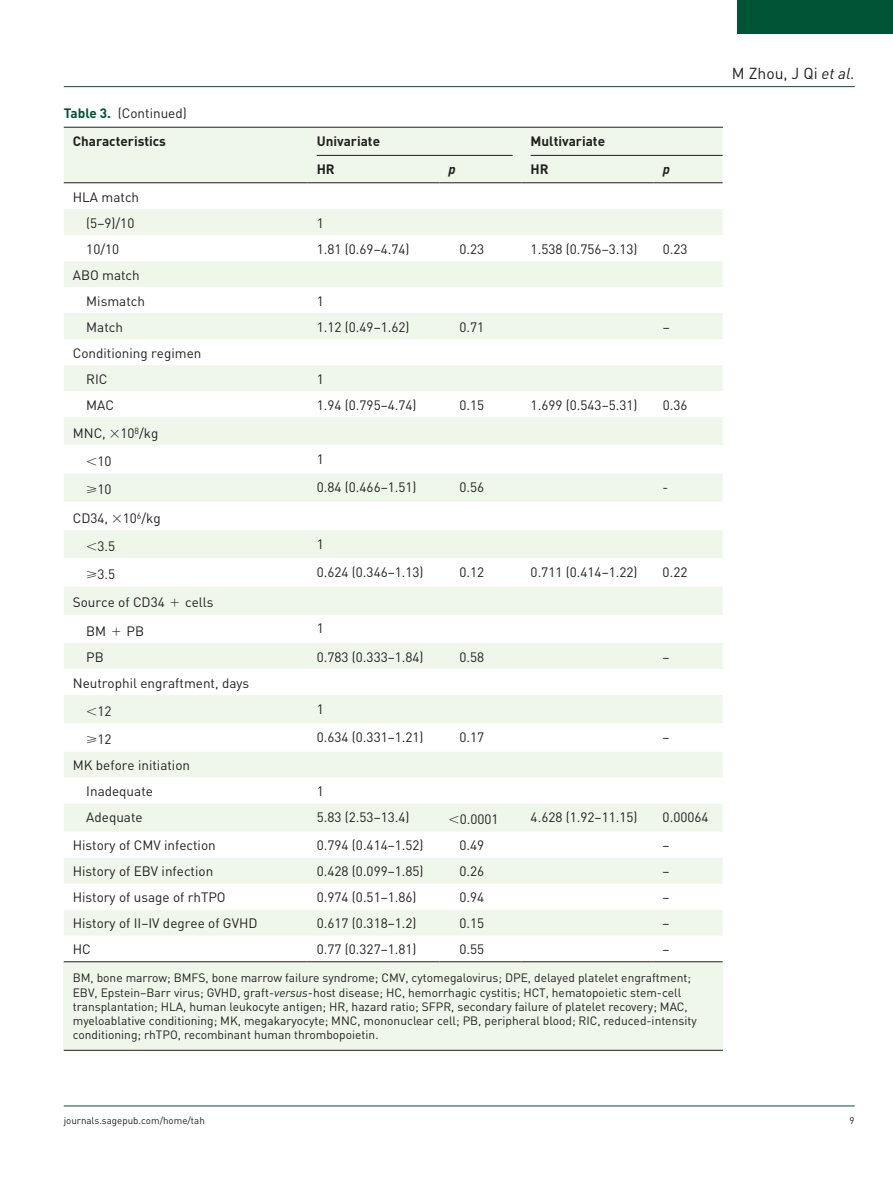
<style>
.page{position:relative;width:893px;height:1191px;background:#fff}
.page>*{position:absolute;margin:0;border:0;box-sizing:border-box;transform-origin:0 0}
.t1{font:15.75px "DIN";color:#231f20}
.t2{font:13.5px/26px "DIN";color:#231f20}
.t3{font:700 13.5px "DIN";color:#231f20}
.t4{font:italic 700 13.5px "DIN";color:#231f20}
.t5{font:12px/14.2px "DIN";color:#231f20}
.t6{font:9.75px "DIN";color:#231f20}
.s1{font-weight:700;color:#015436}
.s2{font-style:italic}
</style>
<div class="page">
<hr style="left:64px;top:86px;width:791px;height:1px;background:#015436">
<hr style="left:64px;top:1105px;width:791px;height:1px;background:#015436">
<div style="left:738px;top:0;width:155px;height:34px;background:#015436"></div>
<div style="left:64px;top:961px;width:659px;height:89px;background:#eff7ea"></div>
<hr style="left:64px;top:1050px;width:659px;height:1px;background:#231f20">
<div style="left:64px;top:128px;width:659px;height:54px;background:#eff7ea"></div>
<svg style="left:64px;top:183px;width:659px;height:753px"></svg>
<hr style="left:64px;top:961px;width:244px;height:1px;background:#231f20">
<hr style="left:308px;top:961px;width:132px;height:1px;background:#231f20">
<hr style="left:440px;top:961px;width:82px;height:1px;background:#231f20">
<hr style="left:522px;top:961px;width:132px;height:1px;background:#231f20">
<hr style="left:654px;top:961px;width:69px;height:1px;background:#231f20">
<hr style="left:64px;top:182px;width:244px;height:1px;background:#231f20">
<hr style="left:308px;top:182px;width:132px;height:1px;background:#231f20">
<hr style="left:440px;top:182px;width:82px;height:1px;background:#231f20">
<hr style="left:522px;top:182px;width:132px;height:1px;background:#231f20">
<hr style="left:654px;top:182px;width:69px;height:1px;background:#231f20">
<hr style="left:317px;top:155px;width:196px;height:1px;background:#231f20">
<hr style="left:531px;top:155px;width:192px;height:1px;background:#231f20">
<hr style="left:64px;top:127px;width:659px;height:1px;background:#231f20">
<svg style="left:111px;top:429px;width:8px;height:8px"></svg>
<svg style="left:87px;top:458px;width:9px;height:7px"></svg>
<svg style="left:113px;top:514px;width:8px;height:8px"></svg>
<svg style="left:87px;top:542px;width:9px;height:8px"></svg>
<svg style="left:171px;top:599px;width:8px;height:8px"></svg>
<svg style="left:112px;top:627px;width:8px;height:8px"></svg>
<svg style="left:87px;top:707px;width:9px;height:8px"></svg>
<svg style="left:450px;top:816px;width:9px;height:7px"></svg>
<p class="t2" style="left:64px;top:100px;width:125px"><span class="s1">Table 3.</span> (Continued)</p>
<p class="t3" style="left:73px;top:132px;width:95px">Characteristics</p>
<p class="t3" style="left:317px;top:132px;width:65px">Univariate</p>
<p class="t3" style="left:531px;top:132px;width:76px">Multivariate</p>
<p class="t3" style="left:317px;top:160px;width:20px">HR</p>
<p class="t4" style="left:449px;top:160px;width:9px">p</p>
<p class="t3" style="left:531px;top:160px;width:20px">HR</p>
<p class="t4" style="left:663px;top:160px;width:9px">p</p>
<p class="t2" style="left:86px;top:183px;width:54px;text-indent:-14px">HLA match (5–9)/10</p>
<p class="t2" style="left:317px;top:209px;width:9px">1</p>
<p class="t2" style="left:86px;top:235px;width:34px">10/10</p>
<p class="t2" style="left:317px;top:235px;width:94px">1.81 (0.69–4.74)</p>
<p class="t2" style="left:459px;top:235px;width:26px">0.23</p>
<p class="t2" style="left:531px;top:235px;width:108px">1.538 (0.756–3.13)</p>
<p class="t2" style="left:663px;top:235px;width:26px">0.23</p>
<p class="t2" style="left:86px;top:261px;width:60px;text-indent:-14px">ABO match<br>Mismatch</p>
<p class="t2" style="left:317px;top:287px;width:9px">1</p>
<p class="t2" style="left:86px;top:313px;width:38px">Match</p>
<p class="t2" style="left:317px;top:313px;width:94px">1.12 (0.49–1.62)</p>
<p class="t2" style="left:459px;top:313px;width:26px">0.71</p>
<p class="t2" style="left:663px;top:313px;width:9px">–</p>
<p class="t2" style="left:86px;top:339px;width:117px;text-indent:-14px">Conditioning regimen<br>RIC</p>
<p class="t2" style="left:317px;top:365px;width:9px">1</p>
<p class="t2" style="left:86px;top:391px;width:29px">MAC</p>
<p class="t2" style="left:317px;top:391px;width:101px">1.94 (0.795–4.74)</p>
<p class="t2" style="left:459px;top:391px;width:26px">0.15</p>
<p class="t2" style="left:531px;top:391px;width:108px">1.699 (0.543–5.31)</p>
<p class="t2" style="left:663px;top:391px;width:26px">0.36</p>
<p class="t2" style="left:98px;top:418px;width:62px;line-height:28.3px;text-indent:-25px">MNC, 10<sup>8</sup>/kg<br>10</p>
<p class="t2" style="left:317px;top:446px;width:9px">1</p>
<p class="t2" style="left:86px;top:476px;width:27px">⩾10</p>
<p class="t2" style="left:317px;top:474px;width:101px">0.84 (0.466–1.51)</p>
<p class="t2" style="left:459px;top:474px;width:26px">0.56</p>
<p class="t2" style="left:663px;top:474px;width:7px">-</p>
<p class="t2" style="left:98px;top:503px;width:65px;line-height:28.2px;text-indent:-25px">CD34, 10<sup>6</sup>/kg<br>3.5</p>
<p class="t2" style="left:317px;top:530px;width:9px">1</p>
<p class="t2" style="left:86px;top:561px;width:30px">⩾3.5</p>
<p class="t2" style="left:317px;top:559px;width:108px">0.624 (0.346–1.13)</p>
<p class="t2" style="left:459px;top:559px;width:26px">0.12</p>
<p class="t2" style="left:531px;top:559px;width:108px">0.711 (0.414–1.22)</p>
<p class="t2" style="left:663px;top:559px;width:26px">0.22</p>
<p class="t2" style="left:73px;top:589px;width:94px">Source of CD34</p>
<p class="t2" style="left:185px;top:589px;width:30px">cells</p>
<p class="t2" style="left:86px;top:617px;width:22px">BM</p>
<p class="t2" style="left:127px;top:617px;width:19px">PB</p>
<p class="t2" style="left:317px;top:615px;width:9px">1</p>
<p class="t2" style="left:86px;top:643px;width:19px">PB</p>
<p class="t2" style="left:317px;top:643px;width:108px">0.783 (0.333–1.84)</p>
<p class="t2" style="left:459px;top:643px;width:26px">0.58</p>
<p class="t2" style="left:663px;top:643px;width:9px">–</p>
<p class="t2" style="left:98px;top:668px;width:153px;line-height:28.2px;text-indent:-25px">Neutrophil engraftment, days<br>12</p>
<p class="t2" style="left:317px;top:695px;width:9px">1</p>
<p class="t2" style="left:86px;top:726px;width:27px">⩾12</p>
<p class="t2" style="left:317px;top:723px;width:108px">0.634 (0.331–1.21)</p>
<p class="t2" style="left:459px;top:723px;width:26px">0.17</p>
<p class="t2" style="left:663px;top:723px;width:9px">–</p>
<p class="t2" style="left:86px;top:752px;width:105px;text-indent:-14px">MK before initiation<br>Inadequate</p>
<p class="t2" style="left:317px;top:778px;width:9px">1</p>
<p class="t2" style="left:86px;top:804px;width:58px">Adequate</p>
<p class="t2" style="left:317px;top:804px;width:94px">5.83 (2.53–13.4)</p>
<p class="t2" style="left:460px;top:806px;width:40px">0.0001</p>
<p class="t2" style="left:531px;top:804px;width:108px">4.628 (1.92–11.15)</p>
<p class="t2" style="left:663px;top:804px;width:47px">0.00064</p>
<p class="t2" style="left:73px;top:832px;width:144px">History of CMV infection</p>
<p class="t2" style="left:317px;top:832px;width:108px">0.794 (0.414–1.52)</p>
<p class="t2" style="left:459px;top:832px;width:26px">0.49</p>
<p class="t2" style="left:663px;top:832px;width:9px">–</p>
<p class="t2" style="left:73px;top:858px;width:142px">History of EBV infection</p>
<p class="t2" style="left:317px;top:858px;width:108px">0.428 (0.099–1.85)</p>
<p class="t2" style="left:459px;top:858px;width:26px">0.26</p>
<p class="t2" style="left:663px;top:858px;width:9px">–</p>
<p class="t2" style="left:73px;top:884px;width:154px">History of usage of rhTPO</p>
<p class="t2" style="left:317px;top:884px;width:101px">0.974 (0.51–1.86)</p>
<p class="t2" style="left:459px;top:884px;width:26px">0.94</p>
<p class="t2" style="left:663px;top:884px;width:9px">–</p>
<p class="t2" style="left:73px;top:910px;width:186px">History of II–IV degree of GVHD</p>
<p class="t2" style="left:317px;top:910px;width:101px">0.617 (0.318–1.2)</p>
<p class="t2" style="left:459px;top:910px;width:26px">0.15</p>
<p class="t2" style="left:663px;top:910px;width:9px">–</p>
<p class="t2" style="left:73px;top:936px;width:19px">HC</p>
<p class="t2" style="left:317px;top:936px;width:101px">0.77 (0.327–1.81)</p>
<p class="t2" style="left:459px;top:936px;width:26px">0.55</p>
<p class="t2" style="left:663px;top:936px;width:9px">–</p>
<p class="t5" style="left:73px;top:970px;width:625px">BM, bone marrow; BMFS, bone marrow failure syndrome; CMV, cytomegalovirus; DPE, delayed platelet engraftment; EBV, Epstein–Barr virus; GVHD, graft-<span class="s2">versus</span>-host disease; HC, hemorrhagic cystitis; HCT, hematopoietic stem-cell transplantation; HLA, human leukocyte antigen; HR, hazard ratio; SFPR, secondary failure of platelet recovery; MAC, myeloablative conditioning; MK, megakaryocyte; MNC, mononuclear cell; PB, peripheral blood; RIC, reduced-intensity conditioning; rhTPO, recombinant human thrombopoietin.</p>
<p class="t1" style="left:732px;top:63px;width:124px">M Zhou, J Qi <span class="s2">et al.</span></p>
<p class="t6" style="left:64px;top:1114px;width:143px">journals.sagepub.com/home/tah</p>
<p class="t6" style="left:850px;top:1114px;width:7px">9</p>
</div>
